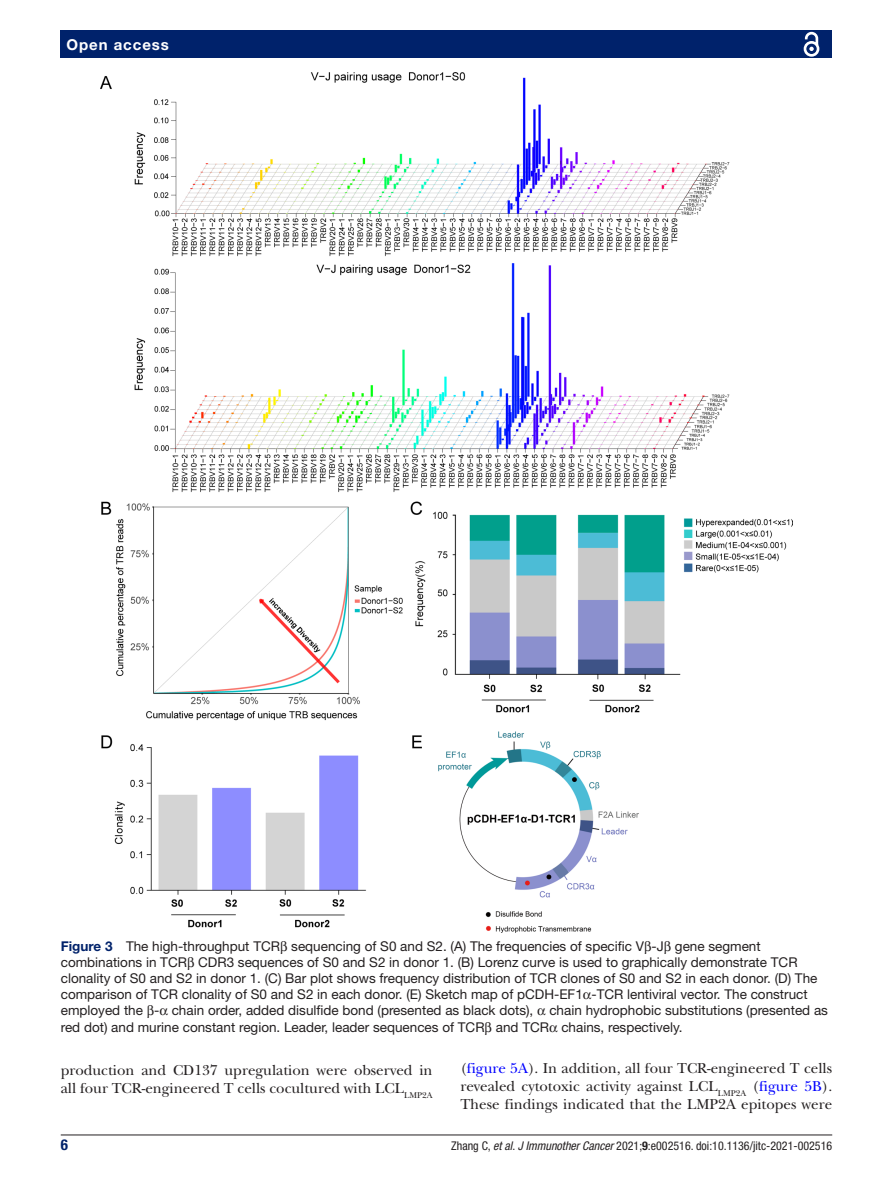
<style>
.page{position:relative;width:893px;height:1191px;background:#fff}
.page>*{position:absolute;margin:0;border:0;box-sizing:border-box;transform-origin:0 0}
.t1{font:15px/18px "New Baskerville";color:#231f20}
.t2{font:700 15px "Helvetica Neue LT Std";letter-spacing:.065em;color:#fff}
.t3{font:700 condensed 15px "Helvetica Neue LT Std";color:#00226b}
.t4{font:13.5px/16.2px "Helvetica Neue LT Std";color:#231f20}
.t5{font:condensed 12px "Helvetica Neue LT Std";color:#231f20}
.s1{font-weight:700;color:#00226b}
.s2{color:#00f}
.s3{font-style:italic}
.s4{font-weight:700}
</style>
<div class="page">
<hr style="left:61px;top:1134px;width:771px;height:1px;background:#231f20">
<div style="left:61px;top:31px;width:771px;height:27px;background:#00226b"></div>
<svg style="left:803px;top:31px;width:17px;height:26px"></svg>
<img style="left:101px;top:73px;width:691px;height:860px">
<p class="t2" style="left:66px;top:35px;width:104px">Open access</p>
<p class="t4" style="left:61px;top:937px;width:769px"><span class="s1">Figure 3</span> The high-throughput TCR sequencing of S0 and S2. (A) The frequencies of specific V -J gene segment combinations in TCR CDR3 sequences of S0 and S2 in donor 1. (B) Lorenz curve is used to graphically demonstrate TCR clonality of S0 and S2 in donor 1. (C) Bar plot shows frequency distribution of TCR clones of S0 and S2 in each donor. (D) The comparison of TCR clonality of S0 and S2 in each donor. (E) Sketch map of pCDH-EF1 -TCR lentiviral vector. The construct employed the - chain order, added disulfide bond (presented as black dots), chain hydrophobic substitutions (presented as red dot) and murine constant region. Leader, leader sequences of TCR and TCR chains, respectively.</p>
<p class="t1" style="left:61px;top:1061px;width:373px">production and CD137 upregulation were observed in all four TCR-engineered T cells cocultured with LCL<sub>LMP2A</sub></p>
<p class="t1" style="left:460px;top:1059px;width:373px;text-align:justify">(<span class="s2">figure 5A</span>). In addition, all four TCR-engineered T cells revealed cytotoxic activity against LCL<sub>LMP2A</sub> (<span class="s2">figure 5B</span>).<br>These findings indicated that the LMP2A epitopes were</p>
<p class="t3" style="left:61px;top:1135px;width:9px">6</p>
<p class="t5" style="left:451px;top:1138px;width:382px">Zhang C, <span class="s3">et al</span>. <span class="s3">J Immunother Cancer</span> 2021;<span class="s4">9</span>:e002516. doi:10.1136/jitc-2021-002516</p>
</div>
